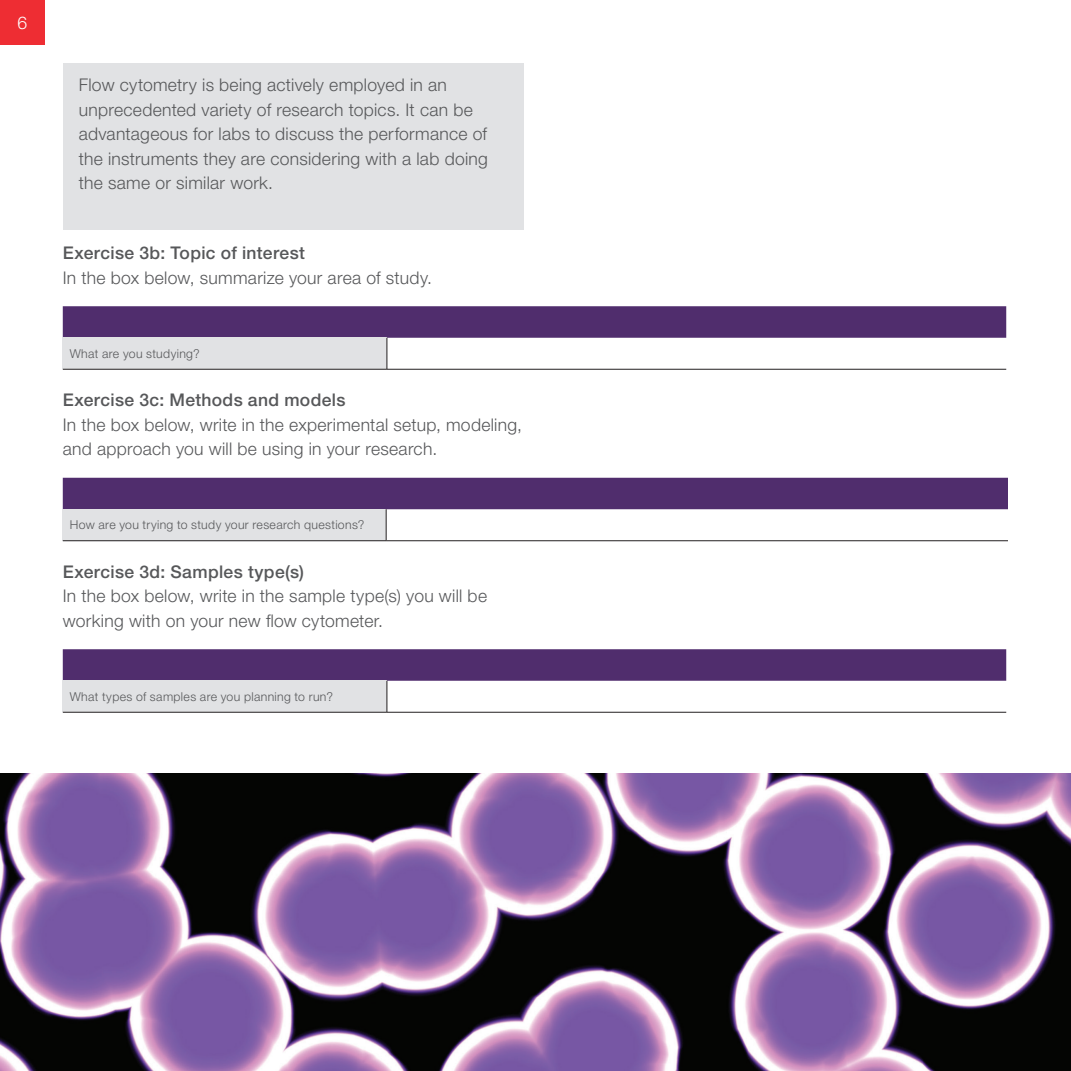
<style>
.page{position:relative;width:1071px;height:1071px;background:#fff}
.page>*{position:absolute;margin:0;border:0;box-sizing:border-box;transform-origin:0 0}
.t1{font:300 17.5px/24.5px "Helvetica Neue LTW1 G";letter-spacing:.015em;color:#57585a}
.t2{font:500 17.5px "Helvetica Neue LTW1 G";letter-spacing:.02em;color:#57585a}
.t3{font:300 17.5px "Helvetica Neue LTW1 G";color:#fff}
.t4{font:300 12.25px "Helvetica Neue LTW1 G";letter-spacing:.03em;color:#57585a}
</style>
<div class="page">
<div style="left:0;top:0;width:45px;height:45px;background:#ee2d33"></div>
<div style="left:63px;top:306px;width:943px;height:32px;background:#502d6d"></div>
<div style="left:63px;top:338px;width:324px;height:31px;background:#e1e2e4"></div>
<hr style="left:387px;top:338px;width:1px;height:31px;background:#231f20">
<hr style="left:63px;top:369px;width:324px;height:1px;background:#231f20">
<hr style="left:387px;top:369px;width:619px;height:1px;background:#231f20">
<div style="left:63px;top:478px;width:945px;height:31px;background:#502d6d"></div>
<div style="left:63px;top:509px;width:323px;height:32px;background:#e1e2e4"></div>
<hr style="left:386px;top:509px;width:1px;height:32px;background:#231f20">
<hr style="left:63px;top:540px;width:323px;height:1px;background:#231f20">
<hr style="left:386px;top:540px;width:622px;height:1px;background:#231f20">
<div style="left:63px;top:649px;width:943px;height:32px;background:#502d6d"></div>
<div style="left:63px;top:681px;width:324px;height:31px;background:#e1e2e4"></div>
<hr style="left:387px;top:681px;width:1px;height:31px;background:#231f20">
<hr style="left:63px;top:712px;width:324px;height:1px;background:#231f20">
<hr style="left:387px;top:712px;width:619px;height:1px;background:#231f20">
<img style="left:0;top:774px;width:1071px;height:297px">
<div style="left:63px;top:63px;width:460px;height:166px;background:#e1e2e4"></div>
<p class="t3" style="left:18px;top:12px;width:11px">6</p>
<p class="t1" style="left:79px;top:73px;width:411px">Flow cytometry is being actively employed in an unprecedented variety of research topics. It can be advantageous for labs to discuss the performance of the instruments they are considering with a lab doing the same or similar work.</p>
<p class="t2" style="left:63px;top:242px;width:244px">Exercise 3b: Topic of interest</p>
<p class="t1" style="left:63px;top:265px;width:371px">In the box below, summarize your area of study.</p>
<p class="t4" style="left:70px;top:346px;width:132px">What are you studying?</p>
<p class="t2" style="left:63px;top:389px;width:284px">Exercise 3c: Methods and models</p>
<p class="t1" style="left:63px;top:412px;width:461px">In the box below, write in the experimental setup, modeling, and approach you will be using in your research.</p>
<p class="t4" style="left:70px;top:518px;width:296px">How are you trying to study your research questions?</p>
<p class="t2" style="left:63px;top:561px;width:243px">Exercise 3d: Samples type(s)</p>
<p class="t1" style="left:63px;top:583px;width:426px">In the box below, write in the sample type(s) you will be working with on your new flow cytometer.</p>
<p class="t4" style="left:70px;top:689px;width:265px">What types of samples are you planning to run?</p>
</div>
